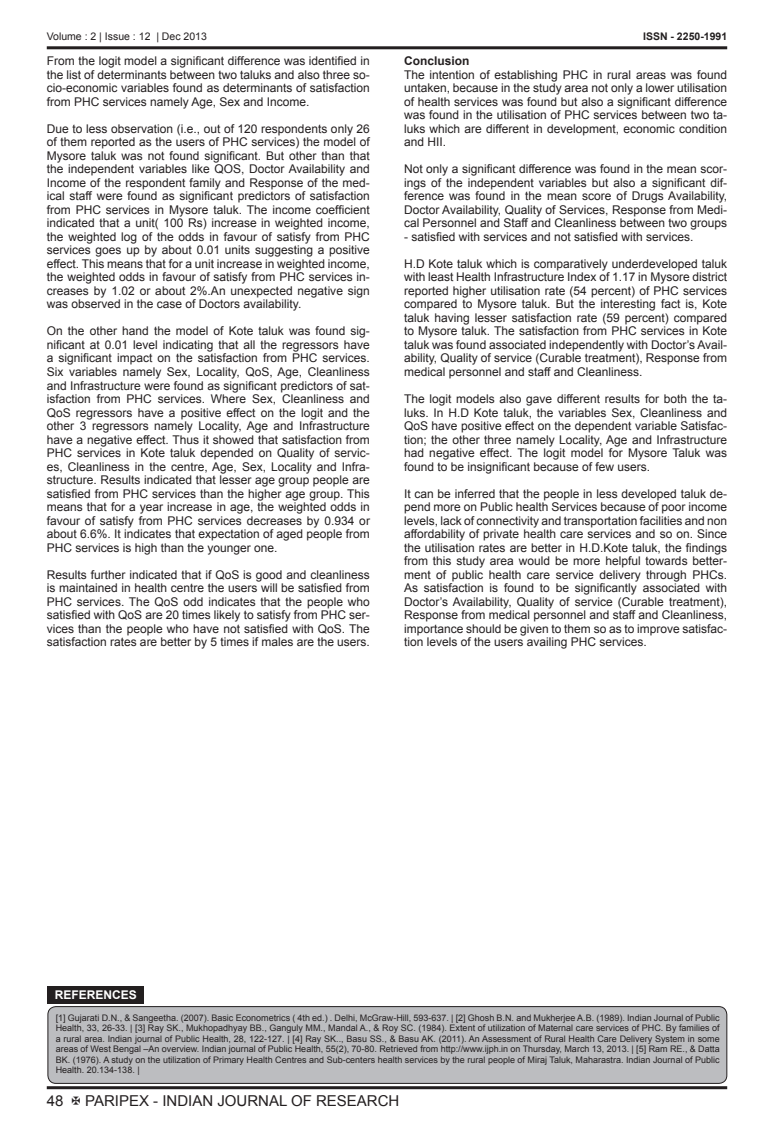
<style>
.page{position:relative;width:774px;height:1136px;background:#fff}
.page>*{position:absolute;margin:0;border:0;box-sizing:border-box;transform-origin:0 0}
.t1{font:15px "Arial";color:#231f20}
.t2{font:12px/13.5px "Arial";color:#231f20;text-align:justify}
.t3{font:700 12px "Arial";color:#231f20}
.t4{font:700 12px "Arial";color:#fff}
.t5{font:10.5px "Arial";color:#231f20}
.t6{font:700 10.5px "Arial";color:#231f20}
.t7{font:9px/10.5px "Arial";color:#231f20;text-align:justify}
</style>
<div class="page">
<hr style="left:47px;top:46px;width:680px;height:3px;background:#231f20">
<hr style="left:47px;top:1086px;width:680px;height:3px;background:#231f20">
<div style="left:48px;top:1006px;width:679px;height:77px;background:#bcbdc0;border-radius:8px"></div>
<div style="left:48px;top:1006px;width:679px;height:77px;border:1px solid #231f20;border-radius:8px"></div>
<div style="left:48px;top:985px;width:96px;height:18px;background:#231f20"></div>
<p class="t5" style="left:47px;top:33px;width:162px">Volume : 2 | Issue : 12 | Dec 2013</p>
<p class="t6" style="left:643px;top:33px;width:86px">ISSN - 2250-1991</p>
<p class="t2" style="left:47px;top:54px;width:325px">From the logit model a significant difference was identified in the list of determinants between two taluks and also three so&shy;cio-economic variables found as determinants of satisfaction from PHC services namely Age, Sex and Income.</p>
<p class="t2" style="left:47px;top:123px;width:325px">Due to less observation (i.e., out of 120 respondents only 26 of them reported as the users of PHC services) the model of Mysore taluk was not found significant. But other than that the independent variables like QOS, Doctor Availability and Income of the respondent family and Response of the med&shy;ical staff were found as significant predictors of satisfaction from PHC services in Mysore taluk. The income coefficient indicated that a unit( 100 Rs) increase in weighted income, the weighted log of the odds in favour of satisfy from PHC services goes up by about 0.01 units suggesting a positive effect. This means that for a unit increase in weighted income, the weighted odds in favour of satisfy from PHC services in&shy;creases by 1.02 or about 2%.An unexpected negative sign was observed in the case of Doctors availability.</p>
<p class="t2" style="left:47px;top:325px;width:325px">On the other hand the model of Kote taluk was found sig&shy;nificant at 0.01 level indicating that all the regressors have a significant impact on the satisfaction from PHC services.<br>Six variables namely Sex, Locality, QoS, Age, Cleanliness and Infrastructure were found as significant predictors of sat&shy;isfaction from PHC services. Where Sex, Cleanliness and QoS regressors have a positive effect on the logit and the other 3 regressors namely Locality, Age and Infrastructure have a negative effect. Thus it showed that satisfaction from PHC services in Kote taluk depended on Quality of servic&shy;es, Cleanliness in the centre, Age, Sex, Locality and Infra&shy;structure. Results indicated that lesser age group people are satisfied from PHC services than the higher age group. This means that for a year increase in age, the weighted odds in favour of satisfy from PHC services decreases by 0.934 or about 6.6%. It indicates that expectation of aged people from PHC services is high than the younger one.</p>
<p class="t2" style="left:47px;top:568px;width:325px">Results further indicated that if QoS is good and cleanliness is maintained in health centre the users will be satisfied from PHC services. The QoS odd indicates that the people who satisfied with QoS are 20 times likely to satisfy from PHC ser&shy;vices than the people who have not satisfied with QoS. The satisfaction rates are better by 5 times if males are the users.</p>
<p class="t3" style="left:404px;top:57px;width:67px">Conclusion</p>
<p class="t2" style="left:404px;top:69px;width:325px">The intention of establishing PHC in rural areas was found untaken, because in the study area not only a lower utilisation of health services was found but also a significant difference was found in the utilisation of PHC services between two ta&shy;luks which are different in development, economic condition and HII.</p>
<p class="t2" style="left:404px;top:162px;width:325px">Not only a significant difference was found in the mean scor&shy;ings of the independent variables but also a significant dif&shy;ference was found in the mean score of Drugs Availability, Doctor Availability, Quality of Services, Response from Medi&shy;cal Personnel and Staff and Cleanliness between two groups</p>
<p class="t2" style="left:404px;top:230px;width:291px">- satisfied with services and not satisfied with services.</p>
<p class="t2" style="left:404px;top:258px;width:325px">H.D Kote taluk which is comparatively underdeveloped taluk with least Health Infrastructure Index of 1.17 in Mysore district reported higher utilisation rate (54 percent) of PHC services compared to Mysore taluk. But the interesting fact is, Kote taluk having lesser satisfaction rate (59 percent) compared to Mysore taluk. The satisfaction from PHC services in Kote taluk was found associated independently with Doctor’s Avail&shy;ability, Quality of service (Curable treatment), Response from medical personnel and staff and Cleanliness.</p>
<p class="t2" style="left:404px;top:393px;width:325px">The logit models also gave different results for both the ta&shy;luks. In H.D Kote taluk, the variables Sex, Cleanliness and QoS have positive effect on the dependent variable Satisfac&shy;tion; the other three namely Locality, Age and Infrastructure had negative effect. The logit model for Mysore Taluk was found to be insignificant because of few users.</p>
<p class="t2" style="left:404px;top:487px;width:325px">It can be inferred that the people in less developed taluk de&shy;pend more on Public health Services because of poor income levels, lack of connectivity and transportation facilities and non affordability of private health care services and so on. Since the utilisation rates are better in H.D.Kote taluk, the findings from this study area would be more helpful towards better&shy;ment of public health care service delivery through PHCs.<br>As satisfaction is found to be significantly associated with Doctor’s Availability, Quality of service (Curable treatment), Response from medical personnel and staff and Cleanliness, importance should be given to them so as to improve satisfac&shy;tion levels of the users availing PHC services.</p>
<p class="t4" style="left:55px;top:989px;width:84px">REFERENCES</p>
<p class="t7" style="left:56px;top:1012px;width:665px">[1] Gujarati D.N., &amp; Sangeetha. (2007). Basic Econometrics ( 4th ed.) . Delhi, McGraw-Hill, 593-637. | [2] Ghosh B.N. and Mukherjee A.B. (1989). Indian Journal of Public Health, 33, 26-33. | [3] Ray SK., Mukhopadhyay BB., Ganguly MM., Mandal A., &amp; Roy SC. (1984). Extent of utilization of Maternal care services of PHC. By families of a rural area. Indian journal of Public Health, 28, 122-127. | [4] Ray SK.., Basu SS., &amp; Basu AK. (2011). An Assessment of Rural Health Care Delivery System in some areas of West Bengal –An overview. Indian journal of Public Health, 55(2), 70-80. Retrieved from http://www.ijph.in on Thursday, March 13, 2013. | [5] Ram RE., &amp; Datta BK. (1976). A study on the utilization of Primary Health Centres and Sub-centers health services by the rural people of Miraj Taluk, Maharastra. Indian Journal of Public Health. 20.134-138. |</p>
<p class="t1" style="left:47px;top:1094px;width:18px">48</p>
<p class="t1" style="left:85px;top:1094px;width:316px">PARIPEX - INDIAN JOURNAL OF RESEARCH</p>
</div>
